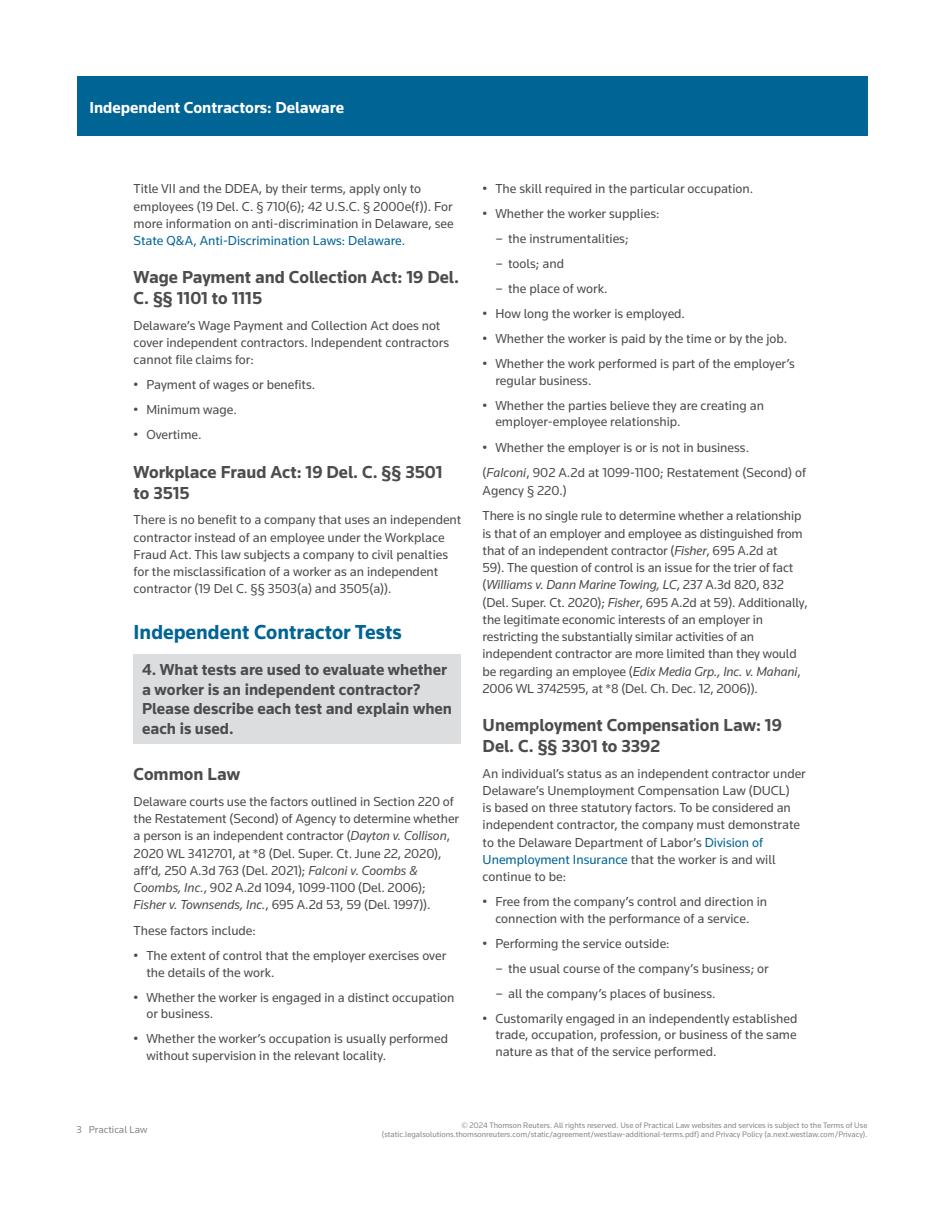
<style>
.page{position:relative;width:944px;height:1214px;background:#fff}
.page>*{position:absolute;margin:0;border:0;box-sizing:border-box;transform-origin:0 0}
.t1{font:700 21px "Knowledge";color:#006494}
.t2{font:700 18px/21px "Knowledge";color:#4b4c4d}
.t3{font:700 16.5px/19.5px "Knowledge";color:#4b4c4d}
.t4{font:700 16.5px "Knowledge";color:#fff}
.t5{font:13.5px/17.2px "Knowledge";color:#4b4c4d}
.t6{font:10.5px "Knowledge";color:#86888b}
.t7{font:8.25px/9.8px "Knowledge";color:#86888b;text-align:right}
.s1{color:#006494}
.s2{font-style:italic}
</style>
<div class="page">
<div style="left:77px;top:77px;width:790px;height:59px;background:#006494"></div>
<div style="left:134px;top:654px;width:327px;height:89px;background:#dcdddf"></div>
<p class="t4" style="left:89px;top:97px;width:256px">Independent Contractors: Delaware</p>
<p class="t5" style="left:134px;top:180px;width:321px">Title VII and the DDEA, by their terms, apply only to employees (19 Del. C. § 710(6); 42 U.S.C. § 2000e(f)). For more information on anti-discrimination in Delaware, see <span class="s1">State Q&amp;A, Anti-Discrimination Laws: Delaware</span>.</p>
<h2 class="t2" style="left:134px;top:266px;width:327px">Wage Payment and Collection Act: 19 Del.<br>C. §§ 1101 to 1115</h2>
<p class="t5" style="left:134px;top:316px;width:317px">Delaware’s Wage Payment and Collection Act does not cover independent contractors. Independent contractors cannot file claims for:</p>
<p class="t5" style="left:134px;top:376px;width:183px">• Payment of wages or benefits.</p>
<p class="t5" style="left:134px;top:401px;width:105px">• Minimum wage.</p>
<p class="t5" style="left:134px;top:426px;width:69px">• Overtime.</p>
<h2 class="t2" style="left:134px;top:461px;width:310px">Workplace Fraud Act: 19 Del. C. §§ 3501 to 3515</h2>
<p class="t5" style="left:134px;top:511px;width:329px">There is no benefit to a company that uses an independent contractor instead of an employee under the Workplace Fraud Act. This law subjects a company to civil penalties for the misclassification of a worker as an independent contractor (19 Del C. §§ 3503(a) and 3505(a)).</p>
<h1 class="t1" style="left:134px;top:618px;width:269px">Independent Contractor Tests</h1>
<p class="t3" style="left:142px;top:659px;width:311px">4. What tests are used to evaluate whether a worker is an independent contractor?<br>Please describe each test and explain when each is used.</p>
<h2 class="t2" style="left:134px;top:763px;width:108px">Common Law</h2>
<p class="t5" style="left:134px;top:792px;width:327px">Delaware courts use the factors outlined in Section 220 of the Restatement (Second) of Agency to determine whether a person is an independent contractor (<span class="s2">Dayton v. Collison</span>, 2020 WL 3412701, at *8 (Del. Super. Ct. June 22, 2020), aff’d<span class="s2">,</span> 250 A.3d 763 (Del. 2021); <span class="s2">Falconi v. Coombs &amp; Coombs, Inc.</span>, 902 A.2d 1094, 1099-1100 (Del. 2006); <span class="s2">Fisher v. Townsends, Inc.</span>, 695 A.2d 53, 59 (Del. 1997)).</p>
<p class="t5" style="left:134px;top:922px;width:124px">These factors include:</p>
<p class="t5" style="left:146px;top:947px;width:301px;line-height:16.5px;text-indent:-13px">• The extent of control that the employer exercises over the details of the work.</p>
<p class="t5" style="left:146px;top:988px;width:309px;line-height:16.5px;text-indent:-13px">• Whether the worker is engaged in a distinct occupation or business.</p>
<p class="t5" style="left:146px;top:1030px;width:303px;line-height:16.5px;text-indent:-13px">• Whether the worker’s occupation is usually performed without supervision in the relevant locality.</p>
<p class="t5" style="left:482px;top:180px;width:272px">• The skill required in the particular occupation.</p>
<p class="t5" style="left:482px;top:205px;width:178px">• Whether the worker supplies:</p>
<p class="t5" style="left:495px;top:230px;width:135px">– the instrumentalities;</p>
<p class="t5" style="left:495px;top:255px;width:70px">– tools; and</p>
<p class="t5" style="left:495px;top:280px;width:114px">– the place of work.</p>
<p class="t5" style="left:482px;top:305px;width:204px">• How long the worker is employed.</p>
<p class="t5" style="left:482px;top:330px;width:306px">• Whether the worker is paid by the time or by the job.</p>
<p class="t5" style="left:495px;top:355px;width:301px;line-height:16.5px;text-indent:-13px">• Whether the work performed is part of the employer’s regular business.</p>
<p class="t5" style="left:495px;top:397px;width:270px;line-height:16.5px;text-indent:-13px">• Whether the parties believe they are creating an employer-employee relationship.</p>
<p class="t5" style="left:482px;top:434px;width:325px;line-height:25.8px">• Whether the employer is or is not in business.<br>(<span class="s2">Falconi</span>, 902 A.2d at 1099-1100; Restatement (Second) of</p>
<p class="t5" style="left:482px;top:477px;width:320px;line-height:25.8px">Agency § 220.)<br>There is no single rule to determine whether a relationship</p>
<p class="t5" style="left:482px;top:524px;width:327px">is that of an employer and employee as distinguished from that of an independent contractor (<span class="s2">Fisher</span>, 695 A.2d at<br>59). The question of control is an issue for the trier of fact (<span class="s2">Williams v. Dann Marine Towing, LC</span>, 237 A.3d 820, 832 (Del. Super. Ct. 2020); <span class="s2">Fisher</span>, 695 A.2d at 59). Additionally, the legitimate economic interests of an employer in restricting the substantially similar activities of an independent contractor are more limited than they would be regarding an employee (<span class="s2">Edix Media Grp., Inc. v. Mahani</span>, 2006 WL 3742595, at *8 (Del. Ch. Dec. 12, 2006)).</p>
<h2 class="t2" style="left:482px;top:714px;width:301px">Unemployment Compensation Law: 19<br>Del. C. §§ 3301 to 3392</h2>
<p class="t5" style="left:482px;top:764px;width:325px">An individual’s status as an independent contractor under Delaware’s Unemployment Compensation Law (DUCL)<br>is based on three statutory factors. To be considered an independent contractor, the company must demonstrate to the Delaware Department of Labor’s <span class="s1">Division of Unemployment Insurance</span> that the worker is and will continue to be:</p>
<p class="t5" style="left:482px;top:893px;width:286px;line-height:16.5px;text-align:center">• Free from the company’s control and direction in connection with the performance of a service.</p>
<p class="t5" style="left:482px;top:934px;width:188px">• Performing the service outside:</p>
<p class="t5" style="left:495px;top:959px;width:275px">– the usual course of the company’s business; or</p>
<p class="t5" style="left:495px;top:984px;width:222px">– all the company’s places of business.</p>
<p class="t5" style="left:495px;top:1009px;width:303px;line-height:16.5px;text-align:justify;text-indent:-13px">• Customarily engaged in an independently established trade, occupation, profession, or business of the same nature as that of the service performed.</p>
<p class="t6" style="left:77px;top:1123px;width:72px">3 Practical Law</p>
<p class="t7" style="left:382px;top:1119px;width:487px">© 2024 Thomson Reuters. All rights reserved. Use of Practical Law websites and services is subject to the Terms of Use (static.legalsolutions.thomsonreuters.com/static/agreement/westlaw-additional-terms.pdf) and Privacy Policy (a.next.westlaw.com/Privacy).</p>
</div>
